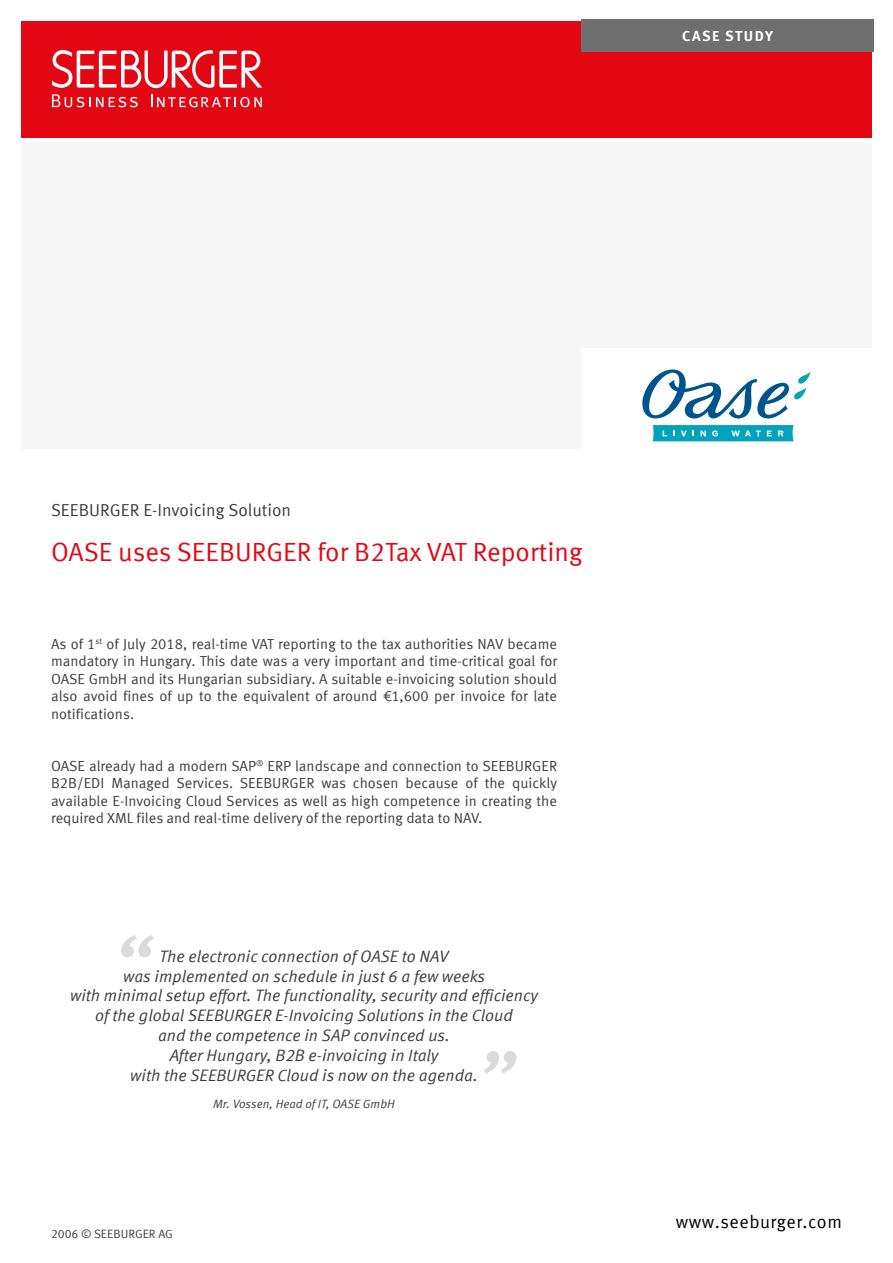
<style>
.page{position:relative;width:893px;height:1263px;background:#fff}
.page>*{position:absolute;margin:0;border:0;box-sizing:border-box;transform-origin:0 0}
.t1{font:26.25px "Meta Offc Pro Norm";color:#e30613}
.Aufzählungszeichen{font:18px "Meta Offc Pro Norm";letter-spacing:.03em;color:#000}
.t2{font:17.25px "Meta Offc Pro Norm";color:#3c3c3b}
.t3{font:16.5px/19.8px "Meta Offc Pro Norm Ita";color:#3c3c3b;text-align:center}
.Bulletlist{font:14.55px/17.4px "Meta Offc Pro Norm";color:#3c3c3b;text-align:justify}
.t4{font:700 14.55px "Meta Offc Pro";letter-spacing:.1em;color:#fff}
.Text_Bildunterschrif{font:12px "Meta Offc Pro Norm Ita";color:#3c3c3b}
.Text_Bildunterschrif-2{font:12px "Meta Offc Pro Norm";color:#3c3c3b}
</style>
<div class="page">
<div style="left:21px;top:21px;width:851px;height:117px;background:#e30613"></div>
<svg style="left:52px;top:50px;width:210px;height:38px"></svg>
<svg style="left:151px;top:94px;width:111px;height:13px"></svg>
<svg style="left:52px;top:94px;width:86px;height:13px"></svg>
<div style="left:21px;top:142px;width:851px;height:307px;background:#f6f6f6"></div>
<div style="left:581px;top:19px;width:293px;height:33px;background:#706f6f"></div>
<div style="left:581px;top:349px;width:297px;height:107px;background:#fff"></div>
<svg style="left:642px;top:369px;width:168px;height:50px"></svg>
<div style="left:653px;top:425px;width:140px;height:16px;background:#00a3bb"></div>
<svg style="left:663px;top:430px;width:4px;height:6px"></svg>
<svg style="left:673px;top:430px;width:2px;height:6px"></svg>
<svg style="left:681px;top:430px;width:6px;height:6px"></svg>
<svg style="left:700px;top:430px;width:6px;height:6px"></svg>
<svg style="left:712px;top:430px;width:6px;height:6px"></svg>
<svg style="left:731px;top:430px;width:30px;height:6px"></svg>
<svg style="left:767px;top:430px;width:5px;height:6px"></svg>
<svg style="left:778px;top:430px;width:5px;height:6px"></svg>
<svg style="left:484px;top:1051px;width:32px;height:22px"></svg>
<svg style="left:121px;top:935px;width:33px;height:22px"></svg>
<p class="t4" style="left:682px;top:25px;width:92px">CASE STUDY</p>
<p class="t2" style="left:51px;top:497px;width:242px">SEEBURGER E-Invoicing Solution</p>
<p class="t1" style="left:51px;top:532px;width:533px">OASE uses SEEBURGER for B2Tax VAT Reporting</p>
<p class="Bulletlist" style="left:51px;top:634px;width:508px">As of 1<sup>st</sup> of July 2018, real-time VAT reporting to the tax authorities NAV became mandatory in Hungary. This date was a very important and time-critical goal for OASE GmbH and its Hungarian subsidiary. A suitable e-invoicing solution should also avoid fines of up to the equivalent of around €1,600 per invoice for late notifications.</p>
<p class="Bulletlist" style="left:51px;top:756px;width:508px">OASE already had a modern SAP<sup>®</sup> ERP landscape and connection to SEEBURGER B2B/EDI Managed Services. SEEBURGER was chosen because of the quickly available E-Invoicing Cloud Services as well as high competence in creating the required XML files and real-time delivery of the reporting data to NAV.</p>
<p class="t3" style="left:70px;top:945px;width:470px">The electronic connection of OASE to NAV<br>was implemented on schedule in just 6 a few weeks<br>with minimal setup effort. The functionality, security and efficiency of the global SEEBURGER E-Invoicing Solutions in the Cloud<br>and the competence in SAP convinced us.<br>After Hungary, B2B e-invoicing in Italy<br>with the SEEBURGER Cloud is now on the agenda.</p>
<p class="Text_Bildunterschrif" style="left:213px;top:1095px;width:183px">Mr. Vossen, Head of IT, OASE GmbH</p>
<p class="Text_Bildunterschrif-2" style="left:51px;top:1224px;width:123px">2006 © SEEBURGER AG</p>
<p class="Aufzählungszeichen" style="left:676px;top:1208px;width:168px">www.seeburger.com</p>
</div>
